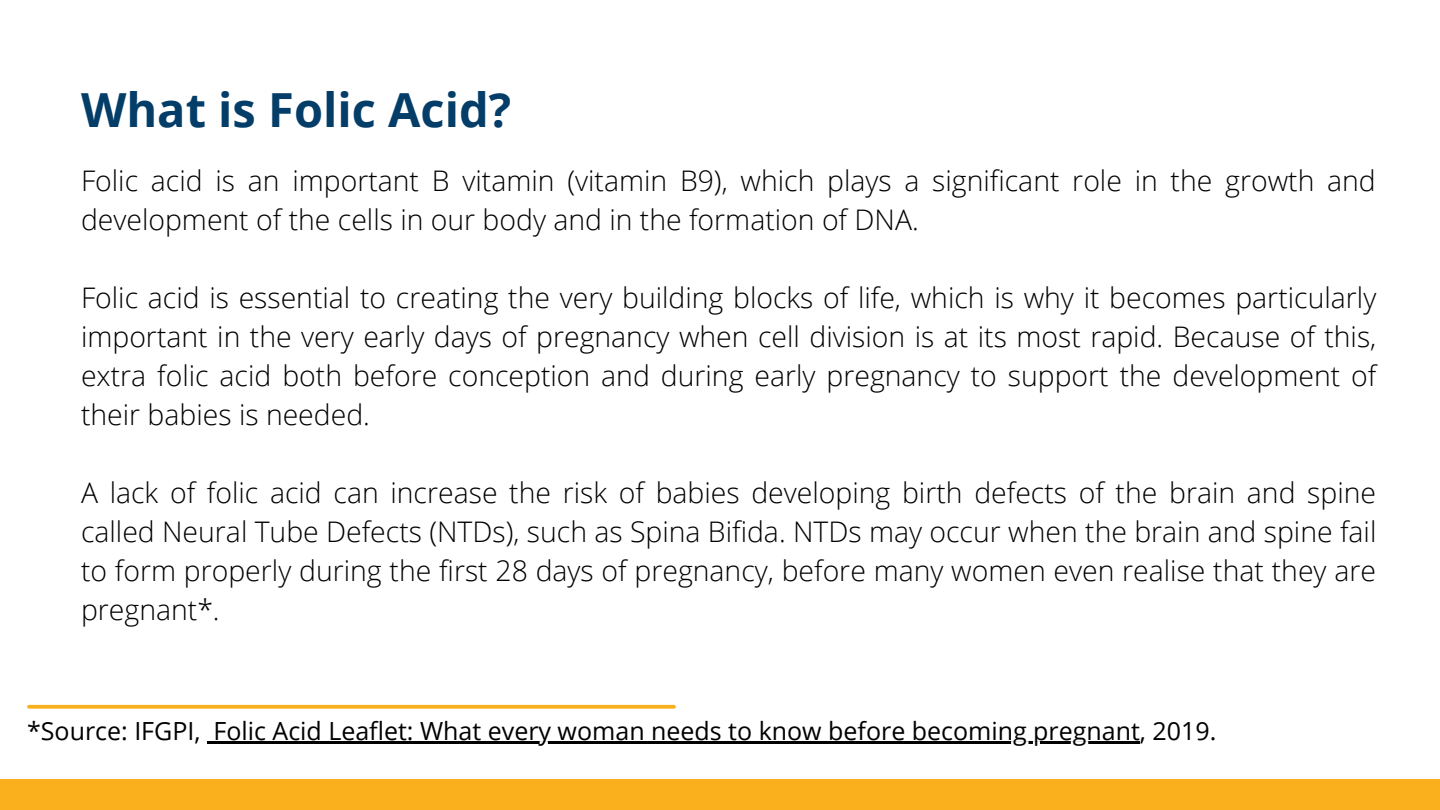
<style>
.page{position:relative;width:1440px;height:810px;background:#fff}
.page>*{position:absolute;margin:0;border:0;box-sizing:border-box;transform-origin:0 0}
.t1{font:700 47px "Open Sans";color:#033d68}
.t2{font:300 28.4px/39px "Open Sans";color:#000;text-align:justify}
.t3{font:25px "Open Sans";color:#000}
</style>
<div class="page">
<div style="left:0;top:779px;width:1440px;height:31px;background:#faaf1d"></div>
<svg style="left:207px;top:741px;width:7px;height:3px"></svg>
<hr style="left:214px;top:741px;width:926px;height:3px;background:#000">
<svg style="left:29px;top:705px;width:645px;height:4px;background:#fab530"></svg>
<h1 class="t1" style="left:81px;top:76px;width:432px">What is Folic Acid?</h1>
<p class="t2" style="left:81px;top:161px;width:1296px">Folic acid is an important B vitamin (vitamin B9), which plays a significant role in the growth and development of the cells in our body and in the formation of DNA.</p>
<p class="t2" style="left:81px;top:278px;width:1297px">Folic acid is essential to creating the very building blocks of life, which is why it becomes particularly important in the very early days of pregnancy when cell division is at its most rapid. Because of this, extra folic acid both before conception and during early pregnancy to support the development of their babies is needed.</p>
<p class="t2" style="left:81px;top:473px;width:1297px">A lack of folic acid can increase the risk of babies developing birth defects of the brain and spine called Neural Tube Defects (NTDs), such as Spina Bifida. NTDs may occur when the brain and spine fail to form properly during the first 28 days of pregnancy, before many women even realise that they are pregnant*.</p>
<p class="t3" style="left:27px;top:713px;width:1191px">*Source: IFGPI, Folic Acid Leaflet: What every woman needs to know before becoming pregnant, 2019.</p>
</div>
